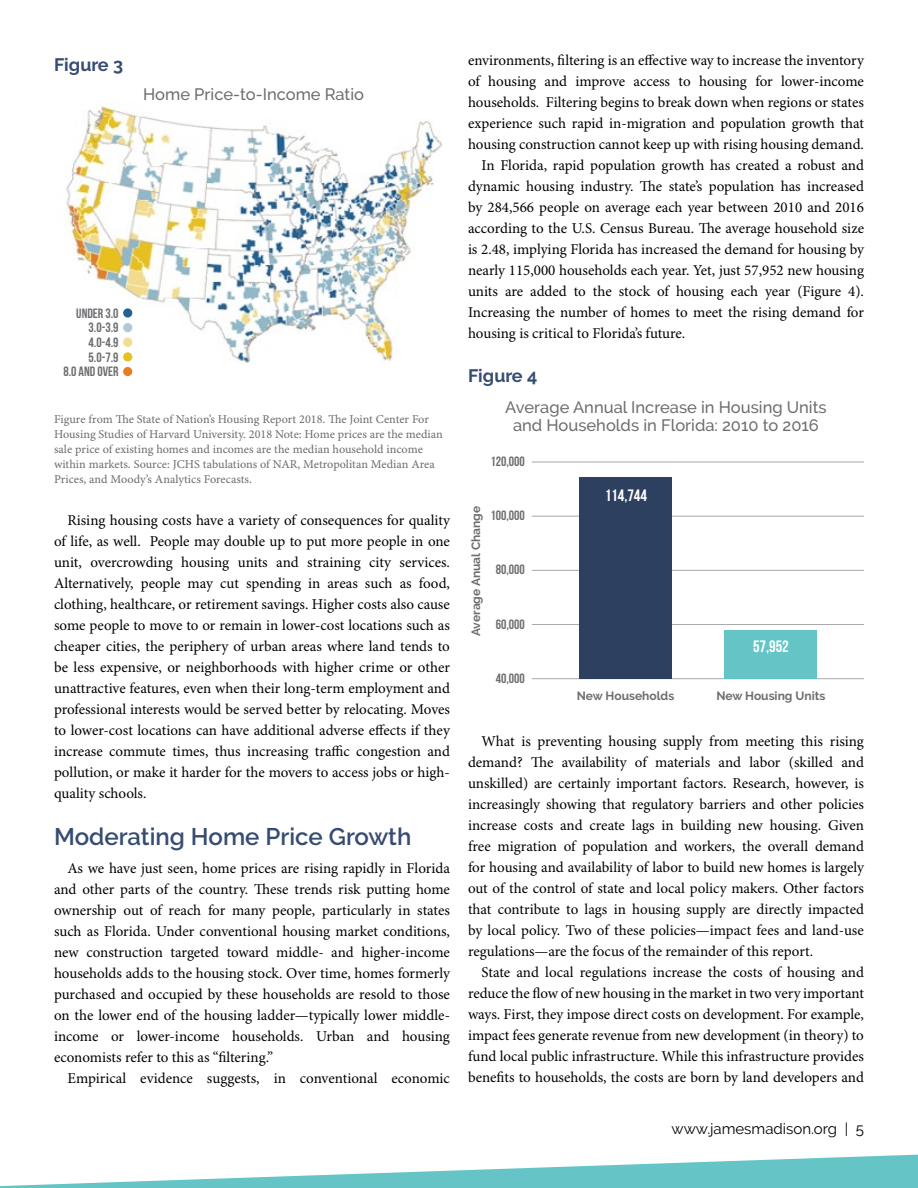
<style>
.page{position:relative;width:918px;height:1188px;background:#fff}
.page>*{position:absolute;margin:0;border:0;box-sizing:border-box;transform-origin:0 0}
.Section_Header{font:600 24px "Raleway";color:#364c72}
.Figure_Header{font:700 18px "Raleway";color:#364c72}
.t1{font:500 16.5px/18px "Raleway";color:#6d6e71;text-align:center}
.t2{font:16.5px "Bebas Neue";color:#fff}
.Body_Copy{font:15px/21px "Minion Pro";letter-spacing:-.005em;color:#000;text-align:justify}
.t3{font:15px "Raleway";color:#000}
.t4{font:13.5px/14.5px "Bebas Neue";color:#6d6e71;text-align:right}
.t5{font:12px/15px "Minion Pro Capt";letter-spacing:-.005em;color:#6d6e71}
.t6{font:700 12px "Raleway";color:#6d6e71}
</style>
<div class="page">
<img style="left:66px;top:106px;width:377px;height:258px">
<div style="left:123px;top:308px;width:9px;height:10px;background:#236295;border-radius:50%"></div>
<div style="left:123px;top:323px;width:9px;height:9px;background:#afc9d6;border-radius:50%"></div>
<div style="left:123px;top:338px;width:9px;height:9px;background:#f3dc8e;border-radius:50%"></div>
<div style="left:123px;top:352px;width:9px;height:10px;background:#e8c01f;border-radius:50%"></div>
<div style="left:123px;top:367px;width:9px;height:9px;background:#e37f25;border-radius:50%"></div>
<div style="left:56px;top:87px;width:16px;height:46px;background:#fff"></div>
<hr style="left:532px;top:462px;width:332px;height:1px;background:#a7a9ac">
<hr style="left:532px;top:516px;width:332px;height:1px;background:#a7a9ac">
<hr style="left:532px;top:570px;width:332px;height:1px;background:#a7a9ac">
<hr style="left:532px;top:624px;width:332px;height:1px;background:#a7a9ac">
<hr style="left:532px;top:678px;width:332px;height:1px;background:#a7a9ac">
<div style="left:579px;top:477px;width:93px;height:202px;background:#2d405f"></div>
<div style="left:724px;top:630px;width:93px;height:49px;background:#65c5c6"></div>
<svg style="left:0;top:1154px;width:918px;height:34px;fill:#65c5c6"></svg>
<p class="Figure_Header" style="left:54px;top:54px;width:71px">Figure 3</p>
<p class="t1" style="left:143px;top:85px;width:222px">Home Price-to-Income Ratio</p>
<p class="t4" style="left:63px;top:306px;width:57px">UNDER 3.0<br>3.0-3.9<br>4.0-4.9<br>5.0-7.9<br>8.0 AND OVER</p>
<p class="t5" style="left:54px;top:412px;width:390px">Figure from The State of Nation’s Housing Report 2018. The Joint Center For Housing Studies of Harvard University. 2018 Note: Home prices are the median sale price of existing homes and incomes are the median household income within markets. Source: JCHS tabulations of NAR, Metropolitan Median Area Prices, and Moody’s Analytics Forecasts.</p>
<p class="Body_Copy" style="left:54px;top:510px;width:398px;text-indent:14px">Rising housing costs have a variety of consequences for quality of life, as well. People may double up to put more people in one unit, overcrowding housing units and straining city services.<br>Alternatively, people may cut spending in areas such as food, clothing, healthcare, or retirement savings. Higher costs also cause some people to move to or remain in lower-cost locations such as cheaper cities, the periphery of urban areas where land tends to be less expensive, or neighborhoods with higher crime or other unattractive features, even when their long-term employment and professional interests would be served better by relocating. Moves to lower-cost locations can have additional adverse effects if they increase commute times, thus increasing traffic congestion and pollution, or make it harder for the movers to access jobs or high&shy;quality schools.</p>
<p class="Section_Header" style="left:54px;top:823px;width:359px">Moderating Home Price Growth</p>
<p class="Body_Copy" style="left:54px;top:858px;width:398px;text-indent:14px">As we have just seen, home prices are rising rapidly in Florida and other parts of the country. These trends risk putting home ownership out of reach for many people, particularly in states such as Florida. Under conventional housing market conditions, new construction targeted toward middle- and higher-income households adds to the housing stock. Over time, homes formerly purchased and occupied by these households are resold to those on the lower end of the housing ladder—typically lower middle&shy;income or lower-income households. Urban and housing economists refer to this as “filtering.”</p>
<p class="Body_Copy" style="left:68px;top:1068px;width:384px">Empirical evidence suggests, in conventional economic</p>
<p class="Body_Copy" style="left:468px;top:50px;width:398px">environments, filtering is an effective way to increase the inventory of housing and improve access to housing for lower-income households. Filtering begins to break down when regions or states experience such rapid in-migration and population growth that housing construction cannot keep up with rising housing demand.</p>
<p class="Body_Copy" style="left:468px;top:155px;width:398px;text-indent:14px">In Florida, rapid population growth has created a robust and dynamic housing industry. The state’s population has increased by 284,566 people on average each year between 2010 and 2016 according to the U.S. Census Bureau. The average household size is 2.48, implying Florida has increased the demand for housing by nearly 115,000 households each year. Yet, just 57,952 new housing units are added to the stock of housing each year (Figure 4).<br>Increasing the number of homes to meet the rising demand for housing is critical to Florida’s future.</p>
<p class="Figure_Header" style="left:468px;top:366px;width:71px">Figure 4</p>
<p class="t1" style="left:505px;top:398px;width:323px">Average Annual Increase in Housing Units and Households in Florida: 2010 to 2016</p>
<p class="t4" style="left:490px;top:454px;width:36px">120,000</p>
<p class="t6" style="left:469px;top:636px;width:132px;rotate:-90deg">Average Anual Change</p>
<p class="t4" style="left:490px;top:508px;width:36px">100,000</p>
<p class="t4" style="left:496px;top:562px;width:31px">80,000</p>
<p class="t4" style="left:496px;top:616px;width:31px">60,000</p>
<p class="t4" style="left:496px;top:670px;width:31px">40,000</p>
<p class="t2" style="left:605px;top:486px;width:44px">114,744</p>
<p class="t2" style="left:753px;top:637px;width:37px">57,952</p>
<p class="t6" style="left:577px;top:689px;width:99px">New Households</p>
<p class="t6" style="left:716px;top:689px;width:110px">New Housing Units</p>
<p class="Body_Copy" style="left:468px;top:731px;width:398px;text-indent:14px">What is preventing housing supply from meeting this rising demand? The availability of materials and labor (skilled and unskilled) are certainly important factors. Research, however, is increasingly showing that regulatory barriers and other policies increase costs and create lags in building new housing. Given free migration of population and workers, the overall demand for housing and availability of labor to build new homes is largely out of the control of state and local policy makers. Other factors that contribute to lags in housing supply are directly impacted by local policy. Two of these policies—impact fees and land-use regulations—are the focus of the remainder of this report.</p>
<p class="Body_Copy" style="left:468px;top:962px;width:398px;text-indent:14px">State and local regulations increase the costs of housing and reduce the flow of new housing in the market in two very important ways. First, they impose direct costs on development. For example, impact fees generate revenue from new development (in theory) to fund local public infrastructure. While this infrastructure provides benefits to households, the costs are born by land developers and</p>
<p class="t3" style="left:671px;top:1120px;width:194px">www.jamesmadison.org | 5</p>
</div>
